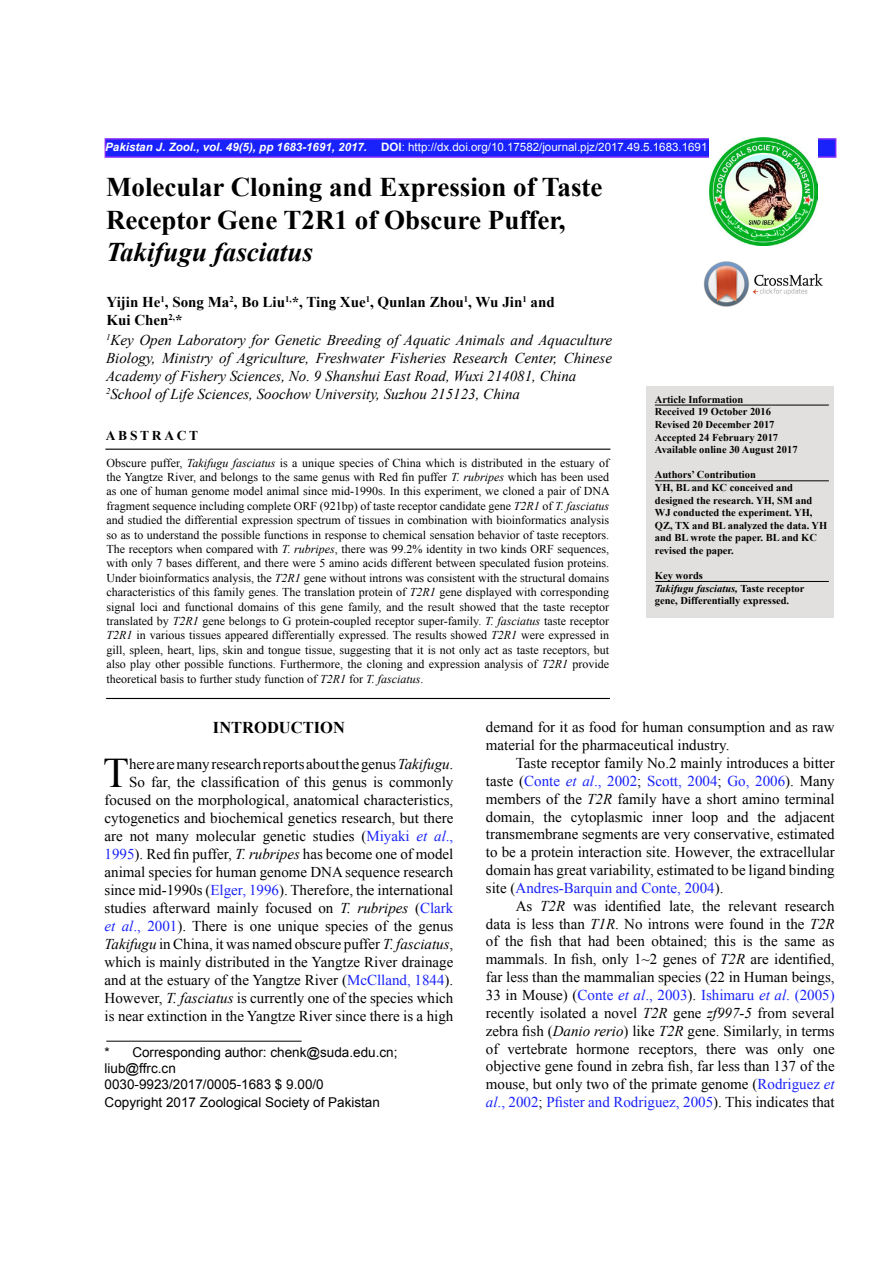
<style>
.page{position:relative;width:893px;height:1263px;background:#fff}
.page>*{position:absolute;margin:0;border:0;box-sizing:border-box;transform-origin:0 0}
.t1{font:42.15px "Times New Roman";color:#000}
.t2{font:700 27px/32.4px "Times New Roman";color:#000}
.t3{font:italic 700 27px "Times New Roman";color:#000}
.t4{font:700 16.5px "Times New Roman";color:#000}
.t5{font:15px/17.9px "Times New Roman";color:#000;text-align:justify}
.t6{font:italic 15px/18px "Times New Roman";color:#000}
.t7{font:700 15px/18px "Times New Roman";color:#000}
.t8{font:13.5px/16.2px "Arial";color:#000}
.t9{font:700 13.5px "Times New Roman";letter-spacing:.2em;color:#000}
.t10{font:12px/14.4px "Times New Roman";color:#000;text-align:justify}
.t11{font:11.55px "Arial";color:#fff}
.t12{font:700 10.5px/12.6px "Times New Roman";color:#000}
.s1{font-weight:700;font-style:italic}
.s2{font-weight:700}
.s3{font-style:italic}
.s4{color:#1922fb}
.s5{font-style:italic;color:#1922fb}
</style>
<div class="page">
<img style="left:703px;top:261px;width:120px;height:45px">
<div style="left:105px;top:138px;width:731px;height:20px;background:#1922fb;border:2px solid #8027fb"></div>
<img style="left:709px;top:138px;width:108px;height:108px">
<div style="left:646px;top:386px;width:187px;height:232px;background:#e2e0df"></div>
<hr style="left:655px;top:480px;width:174px;height:1px;background:#000">
<hr style="left:105px;top:449px;width:505px;height:1px;background:#000">
<hr style="left:106px;top:698px;width:504px;height:1px;background:#000">
<hr style="left:655px;top:405px;width:174px;height:1px;background:#000">
<hr style="left:106px;top:1041px;width:196px;height:1px;background:#000">
<hr style="left:655px;top:581px;width:174px;height:1px;background:#000">
<p class="t11" style="left:105px;top:140px;width:604px"><span class="s1">Pakistan J. Zool., vol. 49(5), pp 1683-1691, 2017.</span> <span class="s2">DOI</span>: http://dx.doi.org/10.17582/journal.pjz/2017.49.5.1683.1691</p>
<h2 class="t2" style="left:106px;top:171px;width:498px">Molecular Cloning and Expression of Taste<br>Receptor Gene T2R1 of Obscure Puffer,</h2>
<h2 class="t3" style="left:106px;top:233px;width:208px">Takifugu fasciatus</h2>
<p class="t7" style="left:106px;top:292px;width:450px">Yijin He<sup>1</sup>, Song Ma<sup>2</sup>, Bo Liu<sup>1,</sup>*, Ting Xue<sup>1</sup>, Qunlan Zhou<sup>1</sup>, Wu Jin<sup>1</sup> and<br>Kui Chen<sup>2,</sup>*</p>
<p class="t6" style="left:106px;top:330px;width:507px"><sup>1</sup>Key Open Laboratory for Genetic Breeding of Aquatic Animals and Aquaculture Biology, Ministry of Agriculture, Freshwater Fisheries Research Center, Chinese Academy of Fishery Sciences, No. 9 Shanshui East Road, Wuxi 214081, China <sup>2</sup>School of Life Sciences, Soochow University, Suzhou 215123, China</p>
<p class="t12" style="left:655px;top:393px;width:144px">Article Information<br>Received 19 October 2016<br>Revised 20 December 2017<br>Accepted 24 February 2017<br>Available online 30 August 2017</p>
<p class="t12" style="left:655px;top:468px;width:174px">Authors’ Contribution<br>YH, BL and KC conceived and designed the research. YH, SM and<br>WJ conducted the experiment. YH,<br>QZ, TX and BL analyzed the data. YH and BL wrote the paper. BL and KC revised the paper.</p>
<p class="t12" style="left:655px;top:569px;width:151px">Key words<br><span class="s3">Takifugu fasciatus,</span> Taste receptor gene, Differentially expressed.</p>
<p class="t9" style="left:106px;top:426px;width:94px">ABSTRACT</p>
<p class="t10" style="left:107px;top:455px;width:505px">Obscure puffer, <span class="s3">Takifugu fasciatus</span> is a unique species of China which is distributed in the estuary of the Yangtze River, and belongs to the same genus with Red fin puffer <span class="s3">T. rubripes</span> which has been used as one of human genome model animal since mid-1990s. In this experiment, we cloned a pair of DNA fragment sequence including complete ORF (921bp) of taste receptor candidate gene <span class="s3">T2R1</span> of <span class="s3">T. fasciatus </span>and studied the differential expression spectrum of tissues in combination with bioinformatics analysis so as to understand the possible functions in response to chemical sensation behavior of taste receptors.<br>The receptors when compared with <span class="s3">T. rubripes</span>, there was 99.2% identity in two kinds ORF sequences, with only 7 bases different, and there were 5 amino acids different between speculated fusion proteins.<br>Under bioinformatics analysis, the <span class="s3">T2R1</span> gene without introns was consistent with the structural domains characteristics of this family genes. The translation protein of <span class="s3">T2R1</span> gene displayed with corresponding signal loci and functional domains of this gene family, and the result showed that the taste receptor translated by <span class="s3">T2R1</span> gene belongs to G protein-coupled receptor super-family. <span class="s3">T. fasciatus</span> taste receptor <span class="s3">T2R1</span> in various tissues appeared differentially expressed. The results showed <span class="s3">T2R1</span> were expressed in gill, spleen, heart, lips, skin and tongue tissue, suggesting that it is not only act as taste receptors, but also play other possible functions. Furthermore, the cloning and expression analysis of <span class="s3">T2R1</span> provide theoretical basis to further study function of <span class="s3">T2R1</span> for <span class="s3">T. fasciatus</span>.</p>
<p class="t4" style="left:213px;top:716px;width:133px">INTRODUCTION</p>
<h1 class="t1" style="left:103px;top:745px;width:27px">T</h1>
<p class="t5" style="left:486px;top:718px;width:350px">demand for it as food for human consumption and as raw material for the pharmaceutical industry.</p>
<p class="t5" style="left:486px;top:754px;width:350px;text-indent:30px">Taste receptor family No.2 mainly introduces a bitter taste (<span class="s4">Conte</span> <span class="s5">et al</span><span class="s4">., 2002</span>; <span class="s4">Scott, 2004</span>; <span class="s4">Go, 2006</span>). Many members of the <span class="s3">T2R</span> family have a short amino terminal domain, the cytoplasmic inner loop and the adjacent transmembrane segments are very conservative, estimated to be a protein interaction site. However, the extracellular domain has great variability, estimated to be ligand binding site (<span class="s4">Andres-Barquin and Conte, 2004</span>).</p>
<p class="t5" style="left:486px;top:896px;width:350px;text-indent:30px">As <span class="s3">T2R</span> was identified late, the relevant research data is less than <span class="s3">T1R</span>. No introns were found in the <span class="s3">T2R </span>of the fish that had been obtained; this is the same as mammals. In fish, only 1~2 genes of <span class="s3">T2R</span> are identified, far less than the mammalian species (22 in Human beings, 33 in Mouse) (<span class="s4">Conte</span> <span class="s5">et al</span><span class="s4">., 2003</span>). <span class="s4">Ishimaru</span> <span class="s5">et al</span><span class="s4">. (2005) </span>recently isolated a novel <span class="s3">T2R</span> gene <span class="s3">zf997-5</span> from several zebra fish (<span class="s3">Danio rerio</span>) like <span class="s3">T2R</span> gene. Similarly, in terms of vertebrate hormone receptors, there was only one objective gene found in zebra fish, far less than 137 of the mouse, but only two of the primate genome (<span class="s4">Rodriguez</span> <span class="s5">et al</span><span class="s4">., 2002</span>; <span class="s4">Pfister and Rodriguez, 2005</span>). This indicates that</p>
<p class="t5" style="left:105px;top:755px;width:350px;text-align:right">here are many research reports about the genus <span class="s3">Takifugu</span>.<br>So far, the classification of this genus is commonly focused on the morphological, anatomical characteristics, cytogenetics and biochemical genetics research, but there are not many molecular genetic studies (<span class="s4">Miyaki</span> <span class="s5">et al</span><span class="s4">., 1995</span>). Red fin puffer, <span class="s3">T. rubripes</span> has become one of model animal species for human genome DNA sequence research since mid-1990s (<span class="s4">Elger, 1996</span>). Therefore, the international studies afterward mainly focused on <span class="s3">T. rubripes</span> (<span class="s4">Clark </span><span class="s5">et al</span><span class="s4">., 2001</span>). There is one unique species of the genus <span class="s3">Takifugu</span> in China, it was named obscure puffer <span class="s3">T. fasciatus</span>, which is mainly distributed in the Yangtze River drainage and at the estuary of the Yangtze River (<span class="s4">McClland, 1844</span>).<br>However, <span class="s3">T. fasciatus</span> is currently one of the species which is near extinction in the Yangtze River since there is a high</p>
<p class="t8" style="left:105px;top:1044px;width:294px">* Corresponding author: chenk@suda.edu.cn; liub@ffrc.cn<br>0030-9923/2017/0005-1683 $ 9.00/0</p>
<p class="t8" style="left:105px;top:1095px;width:277px">Copyright 2017 Zoological Society of Pakistan</p>
</div>
